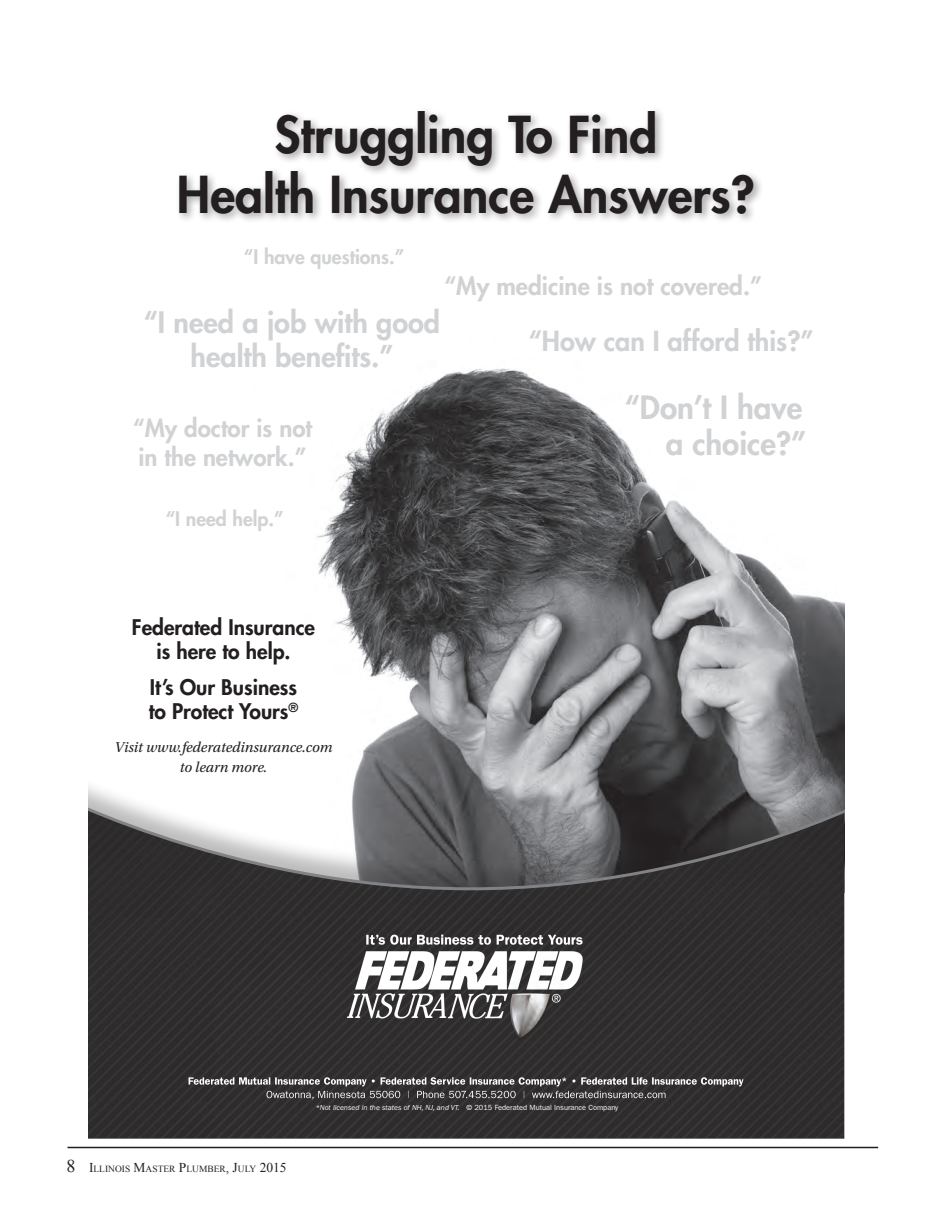
<style>
.page{position:relative;width:945px;height:1215px;background:#fff}
.page>*{position:absolute;margin:0;border:0;box-sizing:border-box;transform-origin:0 0}
.t1{font:800 49.5px/59.4px "Futura Std";color:#231f20;text-align:center}
.t2{font:800 31.2px/36px "Futura Std";color:#d1d2d4;text-align:right}
.t3{font:800 28.8px/34.5px "Futura Std";color:#d1d2d4;text-align:center}
.t4{font:800 27px "Futura Std";color:#d1d2d4}
.t5{font:800 24.3px "Futura Std";color:#d1d2d4}
.t6{font:800 24px/28.8px "Futura Std";color:#d1d2d4}
.t7{font:800 21px/24px "Futura Std";color:#231f20;text-align:center}
.t8{font:800 19.5px "Futura Std";color:#d1d2d4}
.t9{font:italic 15px/19.5px "Utopia Std";color:#231f20;text-align:center}
.t10{font:9.45px "Times New Roman";color:#231f20}
.t11{font:italic 7.5px "ITC Franklin Gothic Std";color:#fff}
.s1{font-size:18px}
.s2{font-size:13.5px}
.s3{font-style:normal}
</style>
<div class="page">
<hr style="left:68px;top:1147px;width:810px;height:1px;background:#231f20">
<img style="left:317px;top:368px;width:527px;height:384px">
<div style="left:88px;top:752px;width:756px;height:386px;background:#231f20;opacity:.3"></div>
<svg style="left:88px;top:780px;width:756px;height:358px;background:#484748"></svg>
<div style="left:175px;top:107px;width:589px;height:117px;background:#231f20;opacity:.4"></div>
<svg style="left:189px;top:1077px;width:555px;height:22px;background:#585657"></svg>
<img style="left:341px;top:927px;width:250px;height:119px">
<h1 class="t1" style="left:177px;top:105px;width:580px">Struggling To Find<br>Health Insurance Answers?</h1>
<h3 class="t8" style="left:244px;top:244px;width:162px">“I have questions.”</h3>
<h3 class="t5" style="left:444px;top:270px;width:319px">“My medicine is not covered.”</h3>
<h3 class="t3" style="left:144px;top:305px;width:298px">“I need a job with good health benefits.”</h3>
<h3 class="t6" style="left:133px;top:414px;width:181px">“My doctor is not in the network.”</h3>
<h3 class="t8" style="left:166px;top:506px;width:119px">“I need help.”</h3>
<h3 class="t7" style="left:132px;top:616px;width:185px">Federated Insurance is here to help.</h3>
<h3 class="t7" style="left:149px;top:676px;width:151px;text-align:left">It’s Our Business to Protect Yours<sup>®</sup></h3>
<h3 class="t9" style="left:115px;top:738px;width:220px">Visit www.federatedinsurance.com to learn more.</h3>
<h3 class="t4" style="left:529px;top:324px;width:286px">“How can I afford this?”</h3>
<h2 class="t2" style="left:625px;top:390px;width:183px">“Don’t I have a choice?”</h2>
<p class="t10" style="left:67px;top:1163px;width:222px"><span class="s1">8</span> <span class="s2">I</span>LLINOIS <span class="s2">M</span>ASTER <span class="s2">P</span>LUMBER<span class="s2">, J</span>ULY <span class="s2">2015</span></p>
<p class="t11" style="left:316px;top:1103px;width:304px">*Not licensed in the states of NH, NJ, and VT. <span class="s3">© 2015 Federated Mutual Insurance Company</span></p>
</div>
